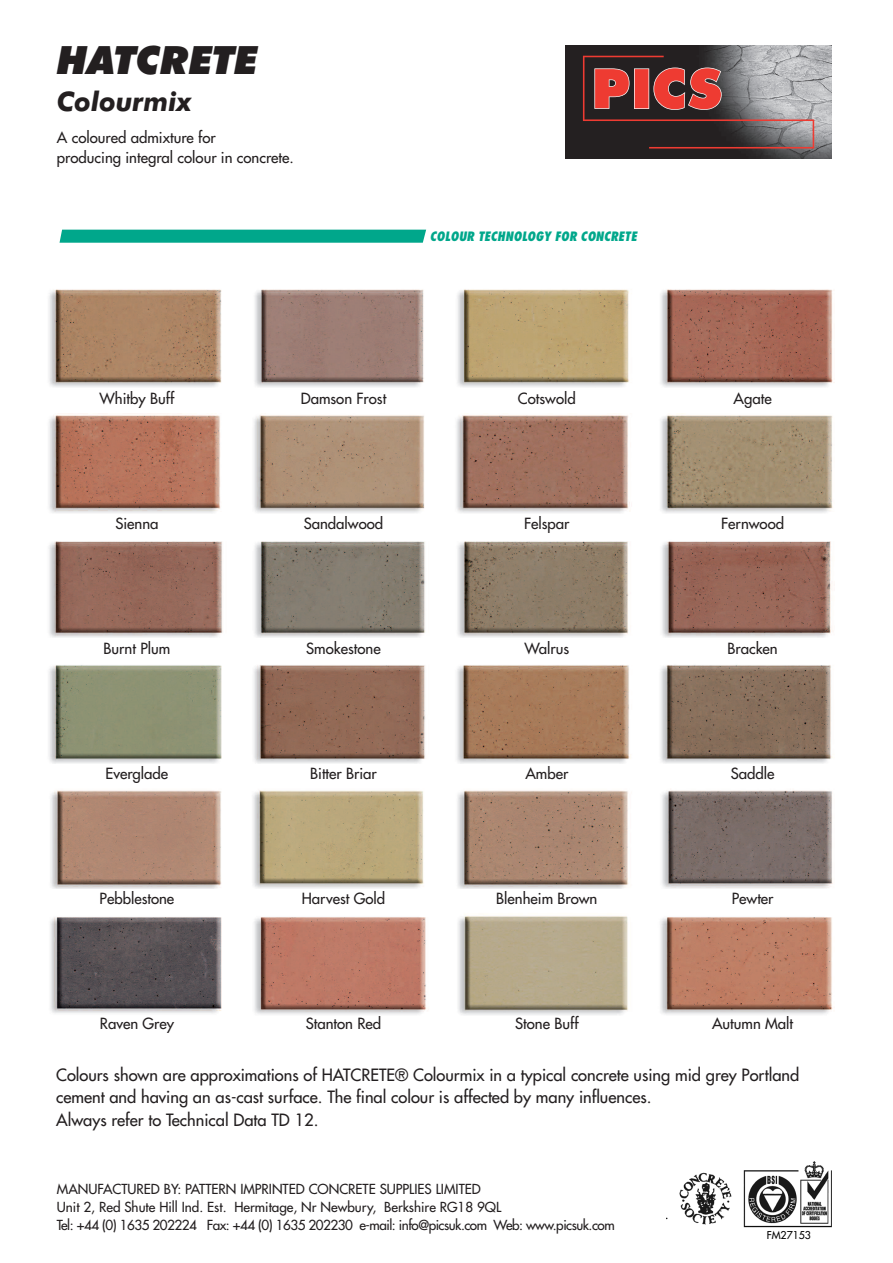
<style>
.page{position:relative;width:893px;height:1263px;background:#fff}
.page>*{position:absolute;margin:0;border:0;box-sizing:border-box;transform-origin:0 0}
.t1{font:italic 900 39px "Futura BT";letter-spacing:-.015em;color:#231f20}
.t2{font:italic 700 27px "Futura BT";color:#231f20}
.t3{font:16.5px/22.5px "Futura";color:#231f20}
.t4{font:15px/20.4px "Futura";color:#231f20}
.t5{font:13.5px/18px "Futura";color:#231f20}
.t6{font:13.5px "Futura";color:#000}
.t7{font:italic 800 condensed 12.6px "Futura";letter-spacing:.005em;color:#00a78b}
.t8{font:10.5px "Futura";color:#000}
</style>
<div class="page">
<img style="left:49px;top:289px;width:786px;height:726px">
<svg style="left:679px;top:1161px;width:153px;height:67px"></svg>
<svg style="left:60px;top:230px;width:366px;height:13px;background:#07a98e"></svg>
<img style="left:565px;top:45px;width:266px;height:114px">
<svg style="left:583px;top:56px;width:231px;height:93px;background:#785454"></svg>
<div style="left:0;top:388px;width:893px;height:25px;background:#fff"></div>
<div style="left:0;top:515px;width:893px;height:23px;background:#fff"></div>
<div style="left:0;top:639px;width:893px;height:21px;background:#fff"></div>
<div style="left:0;top:764px;width:893px;height:21px;background:#fff"></div>
<div style="left:0;top:890px;width:893px;height:21px;background:#fff"></div>
<h1 class="t1" style="left:57px;top:44px;width:203px">HATCRETE</h1>
<h2 class="t2" style="left:57px;top:91px;width:136px">Colourmix</h2>
<p class="t4" style="left:57px;top:128px;width:238px">A coloured admixture for<br>producing integral colour in concrete.</p>
<p class="t7" style="left:430px;top:231px;width:209px">COLOUR TECHNOLOGY FOR CONCRETE</p>
<p class="t4" style="left:100px;top:389px;width:76px">Whitby Buff</p>
<p class="t4" style="left:301px;top:389px;width:87px">Damson Frost</p>
<p class="t4" style="left:518px;top:389px;width:59px">Cotswold</p>
<p class="t4" style="left:734px;top:389px;width:40px">Agate</p>
<p class="t4" style="left:115px;top:514px;width:45px">Sienna</p>
<p class="t4" style="left:304px;top:514px;width:81px">Sandalwood</p>
<p class="t4" style="left:524px;top:514px;width:47px">Felspar</p>
<p class="t4" style="left:721px;top:514px;width:64px">Fernwood</p>
<p class="t4" style="left:104px;top:639px;width:68px">Burnt Plum</p>
<p class="t4" style="left:306px;top:639px;width:76px">Smokestone</p>
<p class="t4" style="left:524px;top:639px;width:46px">Walrus</p>
<p class="t4" style="left:727px;top:639px;width:52px">Bracken</p>
<p class="t4" style="left:106px;top:764px;width:64px">Everglade</p>
<p class="t4" style="left:310px;top:764px;width:68px">Bitter Briar</p>
<p class="t4" style="left:525px;top:764px;width:44px">Amber</p>
<p class="t4" style="left:731px;top:764px;width:45px">Saddle</p>
<p class="t4" style="left:100px;top:889px;width:76px">Pebblestone</p>
<p class="t4" style="left:302px;top:889px;width:85px">Harvest Gold</p>
<p class="t4" style="left:496px;top:889px;width:103px">Blenheim Brown</p>
<p class="t4" style="left:732px;top:889px;width:43px">Pewter</p>
<p class="t4" style="left:100px;top:1014px;width:76px">Raven Grey</p>
<p class="t4" style="left:306px;top:1014px;width:77px">Stanton Red</p>
<p class="t4" style="left:515px;top:1014px;width:65px">Stone Buff</p>
<p class="t4" style="left:712px;top:1014px;width:83px">Autumn Malt</p>
<p class="t3" style="left:56px;top:1064px;width:745px">Colours shown are approximations of HATCRETE® Colourmix in a typical concrete using mid grey Portland cement and having an as-cast surface. The final colour is affected by many influences.<br>Always refer to Technical Data TD 12.</p>
<p class="t5" style="left:57px;top:1181px;width:559px">MANUFACTURED BY: PATTERN IMPRINTED CONCRETE SUPPLIES LIMITED<br>Unit 2, Red Shute Hill Ind. Est. Hermitage, Nr Newbury, Berkshire RG18 9QL<br>Tel: +44 (0) 1635 202224 Fax: +44 (0) 1635 202230 e-mail: info@picsuk.com Web: www.picsuk.com</p>
<p class="t6" style="left:665px;top:1207px;width:5px">.</p>
<p class="t8" style="left:767px;top:1230px;width:46px">FM27153</p>
</div>
